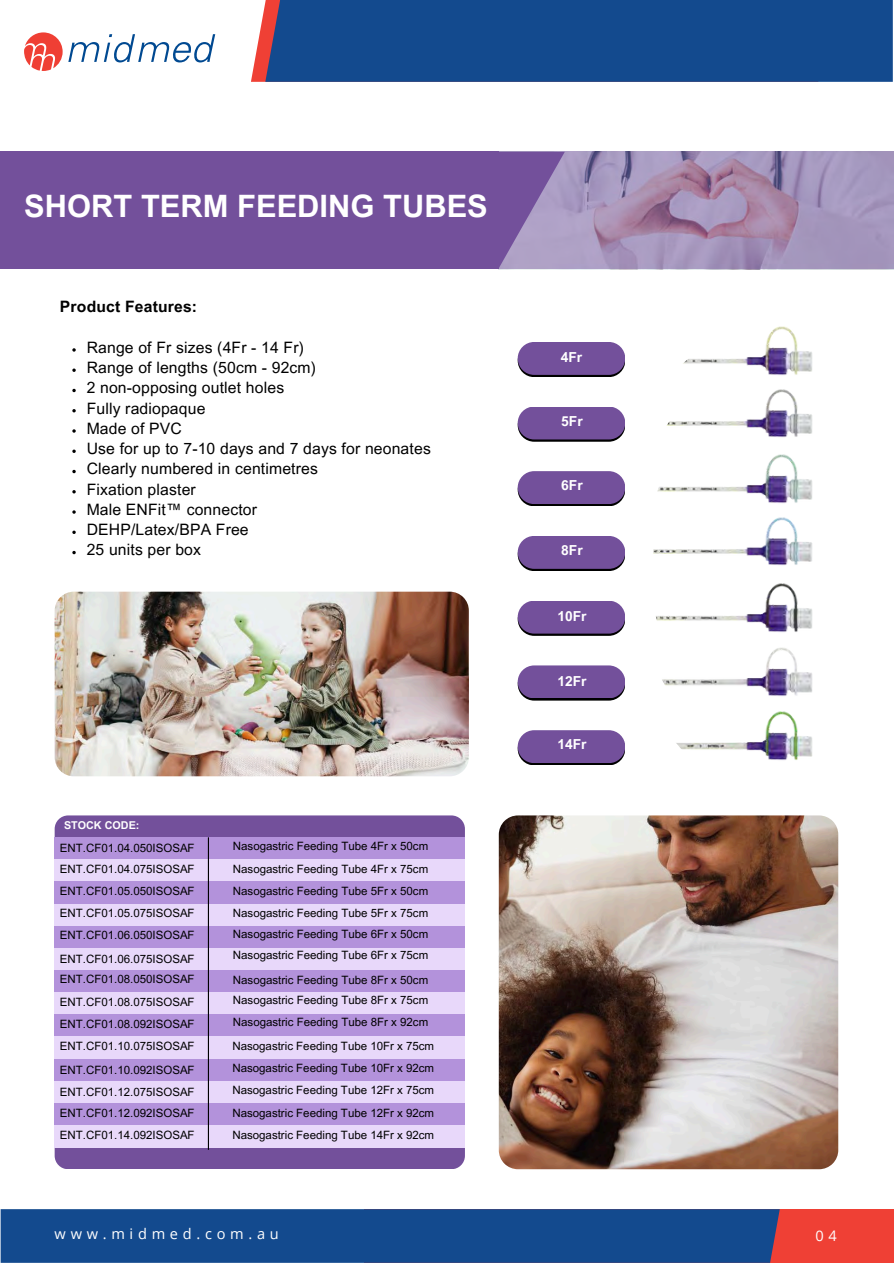
<style>
.page{position:relative;width:894px;height:1264px;background:#fff}
.page>*{position:absolute;margin:0;border:0;box-sizing:border-box;transform-origin:0 0}
.t1{font:700 30.9px "Arial MT Pro";color:#fff}
.t2{font:15.75px "Arial MT Pro";letter-spacing:.01em;color:#000}
.t3{font:700 15.75px "Arial MT Pro";letter-spacing:.01em;color:#000}
.t4{font:14.55px "Open Sans";letter-spacing:.325em;color:#fff}
.t5{font:700 13.8px "Arial MT Pro";color:#fff}
.t6{font:11.55px "Arial MT Pro";color:#000}
.t7{font:700 10.8px "Arial MT Pro";color:#fff}
</style>
<div class="page">
<div style="left:364px;top:1209px;width:528px;height:53px;background:#ef4035"></div>
<div style="left:1px;top:1209px;width:778px;height:53px;background:#134a8e"></div>
<svg style="left:24px;top:32px;width:191px;height:39px"></svg>
<svg style="left:251px;top:4px;width:14px;height:78px"></svg>
<div style="left:265px;top:0;width:627px;height:82px;background:#134a8e"></div>
<div style="left:0;top:152px;width:498px;height:117px;background:#73509b"></div>
<svg style="left:564px;top:152px;width:329px;height:117px;fill:#a695bc"></svg>
<svg style="left:498px;top:152px;width:66px;height:117px"></svg>
<div style="left:55px;top:815px;width:410px;height:39px;background:#73509b;border-radius:13px"></div>
<div style="left:55px;top:837px;width:410px;height:22px;background:#b392db"></div>
<div style="left:55px;top:859px;width:410px;height:22px;background:#e8d8fa"></div>
<div style="left:55px;top:881px;width:410px;height:23px;background:#b392db"></div>
<div style="left:55px;top:904px;width:410px;height:27px;background:#e8d8fa"></div>
<div style="left:55px;top:926px;width:410px;height:22px;background:#b392db"></div>
<div style="left:55px;top:948px;width:410px;height:22px;background:#e8d8fa"></div>
<div style="left:55px;top:970px;width:410px;height:22px;background:#b392db"></div>
<div style="left:55px;top:992px;width:410px;height:22px;background:#e8d8fa"></div>
<div style="left:55px;top:1014px;width:410px;height:22px;background:#b392db"></div>
<div style="left:55px;top:1036px;width:410px;height:22px;background:#e8d8fa"></div>
<div style="left:55px;top:1058px;width:410px;height:23px;background:#b392db"></div>
<div style="left:55px;top:1130px;width:410px;height:39px;background:#73509b;border-radius:13px"></div>
<div style="left:55px;top:1081px;width:410px;height:22px;background:#e8d8fa"></div>
<div style="left:55px;top:1103px;width:410px;height:22px;background:#b392db"></div>
<div style="left:55px;top:1125px;width:410px;height:22px;background:#e8d8fa"></div>
<hr style="left:208px;top:837px;width:1px;height:312px;background:#000">
<img style="left:676px;top:711px;width:136px;height:49px">
<img style="left:662px;top:647px;width:151px;height:49px">
<img style="left:656px;top:583px;width:157px;height:49px">
<img style="left:653px;top:517px;width:159px;height:49px">
<img style="left:657px;top:454px;width:156px;height:49px">
<img style="left:666px;top:389px;width:147px;height:49px">
<img style="left:683px;top:326px;width:129px;height:49px">
<svg style="left:517px;top:344px;width:108px;height:33px"></svg>
<div style="left:517px;top:342px;width:108px;height:33px;background:#73509b;border-radius:16px"></div>
<svg style="left:517px;top:409px;width:108px;height:33px"></svg>
<div style="left:517px;top:406px;width:108px;height:33px;background:#73509b;border-radius:16px"></div>
<svg style="left:517px;top:473px;width:108px;height:33px"></svg>
<div style="left:517px;top:471px;width:108px;height:33px;background:#73509b;border-radius:16px"></div>
<svg style="left:517px;top:538px;width:108px;height:33px"></svg>
<div style="left:517px;top:536px;width:108px;height:33px;background:#73509b;border-radius:16px"></div>
<svg style="left:517px;top:603px;width:108px;height:33px"></svg>
<div style="left:517px;top:600px;width:108px;height:33px;background:#73509b;border-radius:16px"></div>
<svg style="left:517px;top:667px;width:108px;height:33px"></svg>
<div style="left:517px;top:665px;width:108px;height:33px;background:#73509b;border-radius:16px"></div>
<svg style="left:517px;top:732px;width:108px;height:33px"></svg>
<div style="left:517px;top:730px;width:108px;height:33px;background:#73509b;border-radius:16px"></div>
<img style="left:55px;top:591px;width:413px;height:185px">
<img style="left:498px;top:815px;width:340px;height:354px">
<svg style="left:72px;top:348px;width:4px;height:3px"></svg>
<svg style="left:72px;top:368px;width:4px;height:4px"></svg>
<svg style="left:72px;top:389px;width:4px;height:3px"></svg>
<svg style="left:72px;top:409px;width:4px;height:3px"></svg>
<svg style="left:72px;top:429px;width:4px;height:3px"></svg>
<svg style="left:72px;top:449px;width:4px;height:4px"></svg>
<svg style="left:72px;top:470px;width:4px;height:3px"></svg>
<svg style="left:72px;top:490px;width:4px;height:3px"></svg>
<svg style="left:72px;top:510px;width:4px;height:3px"></svg>
<svg style="left:72px;top:530px;width:4px;height:4px"></svg>
<svg style="left:72px;top:551px;width:4px;height:3px"></svg>
<p class="t1" style="left:24px;top:194px;width:465px">SHORT TERM FEEDING TUBES</p>
<h6 class="t3" style="left:60px;top:301px;width:139px">Product Features:</h6>
<p class="t2" style="left:87px;top:341px;width:219px">Range of Fr sizes (4Fr - 14 Fr)</p>
<h6 class="t2" style="left:87px;top:361px;width:231px">Range of lengths (50cm - 92cm)</h6>
<p class="t2" style="left:87px;top:382px;width:199px">2 non-opposing outlet holes</p>
<h6 class="t2" style="left:87px;top:402px;width:120px">Fully radiopaque</h6>
<p class="t2" style="left:87px;top:422px;width:97px">Made of PVC</p>
<h6 class="t2" style="left:87px;top:442px;width:345px">Use for up to 7-10 days and 7 days for neonates</h6>
<p class="t2" style="left:87px;top:463px;width:233px">Clearly numbered in centimetres</p>
<h6 class="t2" style="left:87px;top:483px;width:111px">Fixation plaster</h6>
<p class="t2" style="left:87px;top:503px;width:172px">Male ENFit™️ connector</p>
<p class="t2" style="left:87px;top:523px;width:163px">DEHP/Latex/BPA Free</p>
<h3 class="t2" style="left:87px;top:544px;width:116px">25 units per box</h3>
<p class="t7" style="left:64px;top:820px;width:77px">STOCK CODE:</p>
<p class="t6" style="left:60px;top:843px;width:136px">ENT.CF01.04.050ISOSAF</p>
<h2 class="t6" style="left:60px;top:864px;width:136px">ENT.CF01.04.075ISOSAF</h2>
<p class="t6" style="left:60px;top:886px;width:136px">ENT.CF01.05.050ISOSAF</p>
<p class="t6" style="left:60px;top:908px;width:136px">ENT.CF01.05.075ISOSAF</p>
<p class="t6" style="left:60px;top:930px;width:136px">ENT.CF01.06.050ISOSAF</p>
<p class="t6" style="left:60px;top:954px;width:136px">ENT.CF01.06.075ISOSAF</p>
<p class="t6" style="left:60px;top:975px;width:136px">ENT.CF01.08.050ISOSAF</p>
<p class="t6" style="left:60px;top:997px;width:136px">ENT.CF01.08.075ISOSAF</p>
<p class="t6" style="left:60px;top:1019px;width:136px">ENT.CF01.08.092ISOSAF</p>
<p class="t6" style="left:60px;top:1041px;width:136px">ENT.CF01.10.075ISOSAF</p>
<p class="t6" style="left:60px;top:1065px;width:136px">ENT.CF01.10.092ISOSAF</p>
<p class="t6" style="left:60px;top:1087px;width:136px">ENT.CF01.12.075ISOSAF</p>
<p class="t6" style="left:60px;top:1108px;width:136px">ENT.CF01.12.092ISOSAF</p>
<p class="t6" style="left:60px;top:1130px;width:136px">ENT.CF01.14.092ISOSAF</p>
<h4 class="t6" style="left:233px;top:841px;width:197px">Nasogastric Feeding Tube 4Fr x 50cm</h4>
<h4 class="t6" style="left:233px;top:864px;width:197px">Nasogastric Feeding Tube 4Fr x 75cm</h4>
<h4 class="t6" style="left:233px;top:886px;width:197px">Nasogastric Feeding Tube 5Fr x 50cm</h4>
<h4 class="t6" style="left:233px;top:908px;width:197px">Nasogastric Feeding Tube 5Fr x 75cm</h4>
<h5 class="t6" style="left:233px;top:929px;width:197px">Nasogastric Feeding Tube 6Fr x 50cm</h5>
<h6 class="t6" style="left:233px;top:951px;width:197px">Nasogastric Feeding Tube 6Fr x 75cm</h6>
<p class="t6" style="left:233px;top:975px;width:197px">Nasogastric Feeding Tube 8Fr x 50cm</p>
<h6 class="t6" style="left:233px;top:995px;width:197px">Nasogastric Feeding Tube 8Fr x 75cm</h6>
<p class="t6" style="left:233px;top:1017px;width:197px">Nasogastric Feeding Tube 8Fr x 92cm</p>
<h6 class="t6" style="left:232px;top:1041px;width:203px">Nasogastric Feeding Tube 10Fr x 75cm</h6>
<p class="t6" style="left:232px;top:1063px;width:203px">Nasogastric Feeding Tube 10Fr x 92cm</p>
<h6 class="t6" style="left:232px;top:1085px;width:203px">Nasogastric Feeding Tube 12Fr x 75cm</h6>
<p class="t6" style="left:232px;top:1108px;width:203px">Nasogastric Feeding Tube 12Fr x 92cm</p>
<h6 class="t6" style="left:232px;top:1130px;width:203px">Nasogastric Feeding Tube 14Fr x 92cm</h6>
<p class="t5" style="left:560px;top:352px;width:23px">4Fr</p>
<h6 class="t5" style="left:561px;top:416px;width:23px">5Fr</h6>
<p class="t5" style="left:561px;top:480px;width:23px">6Fr</p>
<h6 class="t5" style="left:561px;top:545px;width:23px">8Fr</h6>
<p class="t5" style="left:557px;top:611px;width:31px">10Fr</p>
<p class="t5" style="left:557px;top:676px;width:31px">12Fr</p>
<p class="t5" style="left:557px;top:739px;width:31px">14Fr</p>
<p class="t4" style="left:55px;top:1222px;width:226px">www.midmed.com.au</p>
<h6 class="t4" style="left:815px;top:1225px;width:23px">0 4</h6>
</div>
